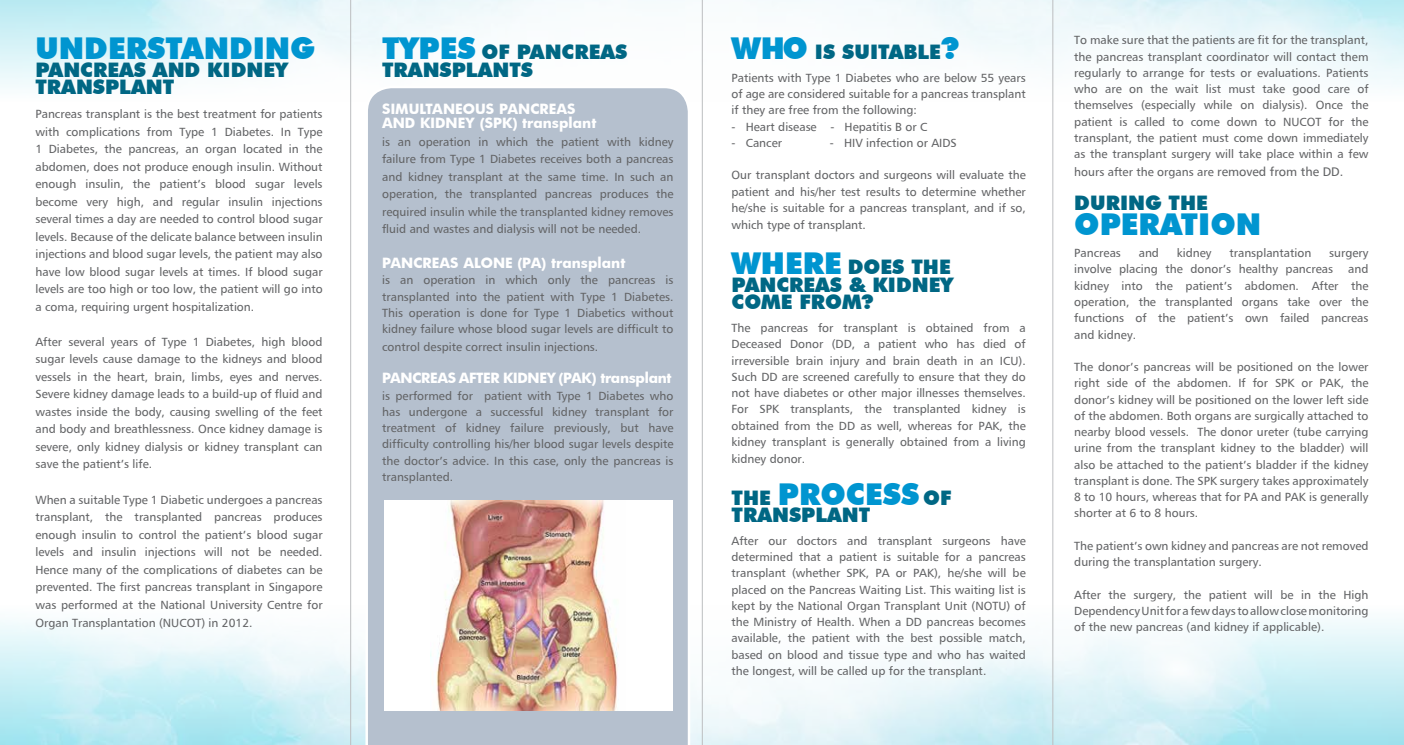
<style>
.page{position:relative;width:1404px;height:745px;background:#fff}
.page>*{position:absolute;margin:0;border:0;box-sizing:border-box;transform-origin:0 0}
.t1{font:900 30px "Futura BT";color:#0095d0}
.t2{font:900 20px/17.5px "Futura BT";color:#006784}
.t3{font:700 13.75px/13.8px "Futura";color:#fff}
.t4{font:700 13.75px "Futura";letter-spacing:-.025em;color:#fff}
.t5{font:11.88px/16.2px "Frutiger";color:#636466;text-align:justify}
.s1{font-size:30px;color:#0095d0}
.s2{font-size:20px;color:#006784}
.s3{font-size:12.5px}
</style>
<div class="page">
<div style="left:365px;top:88px;width:323px;height:656px;background:#b5c0ce"></div>
<div style="left:384px;top:500px;width:288px;height:210px;background:#fff"></div>
<img style="left:436px;top:500px;width:183px;height:210px">
<hr style="left:702px;top:0;width:1px;height:744px;background:#bcbec0">
<hr style="left:350px;top:0;width:1px;height:744px;background:#bcbec0">
<hr style="left:1052px;top:0;width:1px;height:744px;background:#bcbec0">
<h1 class="t1" style="left:35px;top:30px;width:23px">UNDE</h1>
<h1 class="t1" style="left:126px;top:30px;width:100px">RSTANDIN</h1>
<h1 class="t1" style="left:290px;top:30px;width:27px">G</h1>
<h2 class="t2" style="left:35px;top:61px;width:201px">PANCREAS AND KIDNE</h2>
<h2 class="t2" style="left:275px;top:61px;width:14px">Y</h2>
<h2 class="t2" style="left:35px;top:78px;width:140px">TRANSPLANT</h2>
<p class="t5" style="left:35px;top:105px;width:289px;line-height:17.5px">Pancreas transplant is the best treatment for patients with complications from Type 1 Diabetes. In Type 1 Diabetes, the pancreas, an organ located in the abdomen, does not produce enough insulin. Without enough insulin, the patient’s blood sugar levels become very high, and regular insulin injections several times a day are needed to control blood sugar levels. Because of the delicate balance between insulin injections and blood sugar levels, the patient may also have low blood sugar levels at times. If blood sugar levels are too high or too low, the patient will go into a coma, requiring urgent hospitalization.</p>
<p class="t5" style="left:35px;top:332px;width:289px;line-height:17.5px">After several years of Type 1 Diabetes, high blood sugar levels cause damage to the kidneys and blood vessels in the heart, brain, limbs, eyes and nerves.<br>Severe kidney damage leads to a build-up of fluid and wastes inside the body, causing swelling of the feet and body and breathlessness. Once kidney damage is severe, only kidney dialysis or kidney transplant can save the patient’s life.</p>
<p class="t5" style="left:35px;top:490px;width:289px;line-height:17.5px">When a suitable Type 1 Diabetic undergoes a pancreas transplant, the transplanted pancreas produces enough insulin to control the patient’s blood sugar levels and insulin injections will not be needed.<br>Hence many of the complications of diabetes can be prevented. The first pancreas transplant in Singapore was performed at the National University Centre for</p>
<p class="t5" style="left:35px;top:614px;width:219px">Organ Transplantation (NUCOT) in 2012.</p>
<h1 class="t1" style="left:382px;top:30px;width:20px">TYP</h1>
<h2 class="t2" style="left:439px;top:43px;width:189px"><span class="s1">ES</span> OF PANCREAS</h2>
<h2 class="t2" style="left:382px;top:61px;width:15px">TRA</h2>
<h2 class="t2" style="left:422px;top:61px;width:44px">NSPLA</h2>
<h2 class="t2" style="left:492px;top:61px;width:42px">NTS</h2>
<p class="t3" style="left:382px;top:102px;width:216px">SIMULTANEOUS PANCREAS<br>AND KIDNEY (SPK) TRANSPLANT</p>
<p class="t5" style="left:382px;top:132px;width:293px;line-height:17.5px">is an operation in which the patient with kidney failure from Type 1 Diabetes receives both a pancreas and kidney transplant at the same time. In such an operation, the transplanted pancreas produces the required insulin while the transplanted kidney removes fluid and wastes and dialysis will not be needed.</p>
<p class="t3" style="left:382px;top:255px;width:245px">PANCREAS ALONE (PA) TRANSPLANT</p>
<p class="t5" style="left:382px;top:272px;width:293px">is an operation in which only the pancreas is transplanted into the patient with Type 1 Diabetes.<br>This operation is done for Type 1 Diabetics without kidney failure whose blood sugar levels are difficult to</p>
<p class="t5" style="left:382px;top:338px;width:218px">control despite correct insulin injections.</p>
<p class="t4" style="left:382px;top:368px;width:291px">PANCREAS AFTER KIDNEY (PAK) TRANSPLANT</p>
<p class="t5" style="left:382px;top:387px;width:293px">is performed for patient with Type 1 Diabetes who has undergone a successful kidney transplant for treatment of kidney failure previously, but have difficulty controlling his/her blood sugar levels despite the doctor’s advice. In this case, only the pancreas is transplanted.</p>
<h2 class="t2" style="left:731px;top:43px;width:229px"><span class="s1">WHO</span> IS SUITABLE<span class="s1">?</span></h2>
<p class="t5" style="left:731px;top:69px;width:296px">Patients with Type 1 Diabetes who are below 55 years of age are considered suitable for a pancreas transplant if they are free from the following:</p>
<p class="t5" style="left:731px;top:118px;width:197px">- Heart disease - Hepatitis B or C</p>
<p class="t5" style="left:731px;top:134px;width:52px">- Cancer</p>
<p class="t5" style="left:829px;top:134px;width:128px">- HIV infection or AIDS</p>
<p class="t5" style="left:731px;top:167px;width:296px">Our transplant doctors and surgeons will evaluate the patient and his/her test results to determine whether he/she is suitable for a pancreas transplant, and if so,</p>
<p class="t5" style="left:731px;top:217px;width:136px">which type of transplant.</p>
<h2 class="t2" style="left:731px;top:258px;width:225px"><span class="s1">WHERE</span> DOES TH E<br>PANCREAS &amp; KIDNEY<br>COME FROM?</h2>
<p class="t5" style="left:731px;top:319px;width:296px">The pancreas for transplant is obtained from a Deceased Donor (DD, a patient who has died of irreversible brain injury and brain death in an ICU).<br>Such DD are screened carefully to ensure that they do not have diabetes or other major illnesses themselves.<br>For SPK transplants, the transplanted kidney is obtained from the DD as well, whereas for PAK, the kidney transplant is generally obtained from a living</p>
<p class="t5" style="left:731px;top:450px;width:75px">kidney donor.</p>
<h1 class="t1" style="left:731px;top:475px;width:221px"><span class="s2">TH E</span> PROCESS <span class="s2">OF</span></h1>
<h2 class="t2" style="left:731px;top:506px;width:15px">TRA</h2>
<h2 class="t2" style="left:772px;top:506px;width:44px">NSPLA</h2>
<h2 class="t2" style="left:841px;top:506px;width:29px">NT</h2>
<p class="t5" style="left:731px;top:532px;width:296px">After our doctors and transplant surgeons have determined that a patient is suitable for a pancreas transplant (whether SPK, PA or PAK), he/she will be placed on the Pancreas Waiting List. This waiting list is kept by the National Organ Transplant Unit (NOTU) of the Ministry of Health. When a DD pancreas becomes available, the patient with the best possible match, based on blood and tissue type and who has waited the longest, will be called up for the transplant.</p>
<p class="t5" style="left:1074px;top:32px;width:296px">To make sure that the patients are fit for the transplant, the pancreas transplant coordinator will contact them regularly to arrange for tests or evaluations. Patients who are on the wait list must take good care of themselves (especially while on dialysis). Once the patient is called to come down to NUCOT for the transplant, the patient must come down immediately as the transplant surgery will take place within a few</p>
<p class="t5" style="left:1074px;top:163px;width:271px">hours after the organs are <span class="s3">removed from the DD.</span></p>
<h2 class="t2" style="left:1074px;top:193px;width:135px">DURING THE</h2>
<h1 class="t1" style="left:1074px;top:205px;width:85px">OPERAT</h1>
<h1 class="t1" style="left:1197px;top:205px;width:64px">ION</h1>
<p class="t5" style="left:1074px;top:244px;width:48px">Pancreas</p>
<p class="t5" style="left:1138px;top:244px;width:22px">and</p>
<p class="t5" style="left:1176px;top:244px;width:36px">kidney</p>
<p class="t5" style="left:1229px;top:244px;width:83px">transplantation</p>
<p class="t5" style="left:1074px;top:244px;width:296px;text-indent:255px">surgery involve placing the donor’s healthy pancreas</p>
<p class="t5" style="left:1074px;top:261px;width:296px;text-indent:274px">and kidney into the patient’s abdomen. After the operation, the transplanted organs take over the functions of the patient’s own failed pancreas and kidney.</p>
<p class="t5" style="left:1074px;top:358px;width:296px">The donor’s pancreas will be positioned on the lower right side of the abdomen. If for SPK or PAK, the donor’s kidney will be positioned on the lower left side of the abdomen. Both organs are surgically attached to nearby blood vessels. The donor ureter (tube carrying urine from the transplant kidney to the bladder) will also be attached to the patient’s bladder if the kidney transplant is done. The SPK surgery takes approximately 8 to 10 hours, whereas that for PA and PAK is generally shorter at 6 to 8 hours.</p>
<p class="t5" style="left:1074px;top:537px;width:296px">The patient’s own kidney and pancreas are not removed during the transplantation surgery.</p>
<p class="t5" style="left:1074px;top:586px;width:296px">After the surgery, the patient will be in the High Dependency Unit for a few days to allow close monitoring of the new pancreas (and kidney if applicable).</p>
</div>
